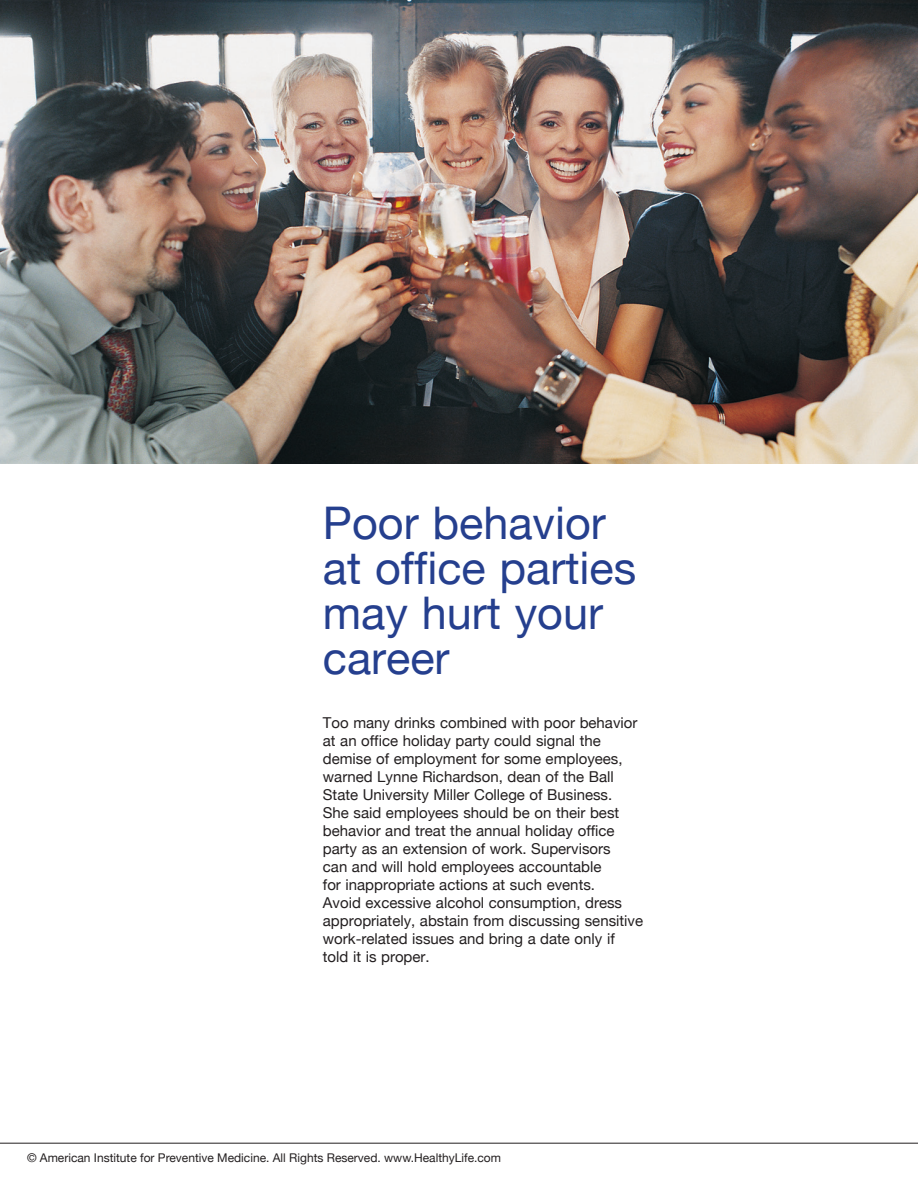
<style>
.page{position:relative;width:918px;height:1188px;background:#fff}
.page>*{position:absolute;margin:0;border:0;box-sizing:border-box;transform-origin:0 0}
.t1{font:45px/45px "Helvetica Neue";color:#253f8e}
.t2{font:15px/18px "Helvetica Neue";color:#231f20}
.t3{font:12px "Helvetica Neue";color:#231f20}
</style>
<div class="page">
<img style="left:0;top:1px;width:918px;height:462px">
<hr style="left:0;top:0;width:918px;height:1px;background:#e6e7e9">
<hr style="left:0;top:1143px;width:918px;height:1px;background:#231f20">
<p class="t1" style="left:323px;top:500px;width:315px">Poor behavior at office parties may hurt your career</p>
<p class="t2" style="left:323px;top:714px;width:322px">Too many drinks combined with poor behavior at an office holiday party could signal the demise of employment for some employees, warned Lynne Richardson, dean of the Ball State University Miller College of Business.<br>She said employees should be on their best behavior and treat the annual holiday office party as an extension of work. Supervisors<br>can and will hold employees accountable<br>for inappropriate actions at such events.<br>Avoid excessive alcohol consumption, dress appropriately, abstain from discussing sensitive work-related issues and bring a date only if told it is proper.</p>
<p class="t3" style="left:27px;top:1150px;width:476px">© American Institute for Preventive Medicine. All Rights Reserved. www.HealthyLife.com</p>
</div>
